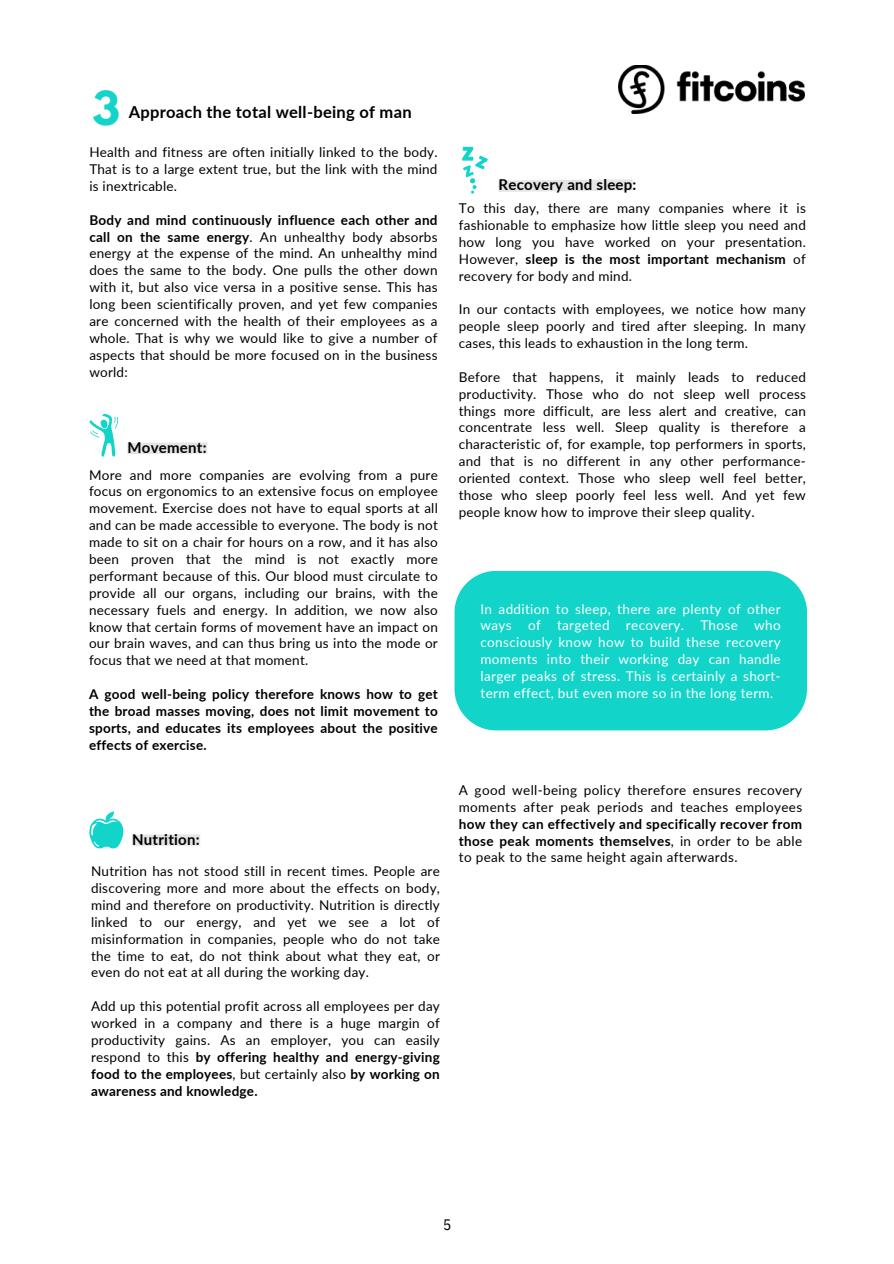
<style>
.page{position:relative;width:894px;height:1264px;background:#fff}
.page>*{position:absolute;margin:0;border:0;box-sizing:border-box;transform-origin:0 0}
.t1{font:700 41.4px "League Spartan";color:#12d4c9}
.t2{font:700 16.5px "Lato";letter-spacing:.015em;color:#000}
.t3{font:15.15px "IBM Plex Sans Cond";color:#000}
.t4{font:700 15px "Lato";letter-spacing:.015em;color:#000}
.t5{font:13.5px/16.8px "Lato";letter-spacing:.015em;color:#000;text-align:justify}
.t6{font:700 13.5px/16.8px "Lato";letter-spacing:.02em;color:#000;text-align:justify}
.t7{font:13.5px/16.8px "Lato";letter-spacing:.025em;color:#fff;text-align:justify}
.s1{font-weight:700}
.s2{font-weight:400}
</style>
<div class="page">
<div style="left:454px;top:571px;width:352px;height:159px;background:#12d4c9;border-radius:42px"></div>
<svg style="left:89px;top:414px;width:118px;height:43px"></svg>
<svg style="left:462px;top:147px;width:171px;height:47px"></svg>
<img style="left:618px;top:65px;width:186px;height:48px">
<svg style="left:89px;top:811px;width:34px;height:37px"></svg>
<div style="left:132px;top:834px;width:68px;height:11px;background:#e6e5e5"></div>
<h1 class="t1" style="left:92px;top:88px;width:29px">3</h1>
<p class="t2" style="left:129px;top:102px;width:284px">Approach the total well-being of man</p>
<p class="t5" style="left:89px;top:143px;width:349px">Health and fitness are often initially linked to the body.<br>That is to a large extent true, but the link with the mind is inextricable.</p>
<p class="t5" style="left:89px;top:211px;width:349px"><span class="s1">Body and mind continuously influence each other and call on the same energy</span>. An unhealthy body absorbs energy at the expense of the mind. An unhealthy mind does the same to the body. One pulls the other down with it, but also vice versa in a positive sense. This has long been scientifically proven, and yet few companies are concerned with the health of their employees as a whole. That is why we would like to give a number of aspects that should be more focused on in the business world:</p>
<p class="t4" style="left:127px;top:438px;width:81px">Movement:</p>
<p class="t5" style="left:89px;top:466px;width:350px">More and more companies are evolving from a pure focus on ergonomics to an extensive focus on employee movement. Exercise does not have to equal sports at all and can be made accessible to everyone. The body is not made to sit on a chair for hours on a row, and it has also been proven that the mind is not exactly more performant because of this. Our blood must circulate to provide all our organs, including our brains, with the necessary fuels and energy. In addition, we now also know that certain forms of movement have an impact on our brain waves, and can thus bring us into the mode or focus that we need at that moment.</p>
<p class="t6" style="left:89px;top:685px;width:350px">A good well-being policy therefore knows how to get the broad masses moving, does not limit movement to sports, and educates its employees about the positive effects of exercise.</p>
<p class="t4" style="left:132px;top:830px;width:69px">Nutrition:</p>
<p class="t5" style="left:91px;top:862px;width:350px">Nutrition has not stood still in recent times. People are discovering more and more about the effects on body, mind and therefore on productivity. Nutrition is directly linked to our energy, and yet we see a lot of misinformation in companies, people who do not take the time to eat, do not think about what they eat, or even do not eat at all during the working day.</p>
<p class="t5" style="left:91px;top:997px;width:350px">Add up this potential profit across all employees per day worked in a company and there is a huge margin of productivity gains. As an employer, you can easily respond to this <span class="s1">by offering healthy and energy-giving food to the employees</span>, but certainly also <span class="s1">by working on awareness and knowledge.</span></p>
<p class="t4" style="left:498px;top:175px;width:139px">Recovery and sleep:</p>
<p class="t5" style="left:458px;top:199px;width:348px">To this day, there are many companies where it is fashionable to emphasize how little sleep you need and how long you have worked on your presentation.<br>However, <span class="s1">sleep is the most important mechanism</span> of recovery for body and mind.</p>
<p class="t5" style="left:458px;top:301px;width:348px">In our contacts with employees, we notice how many people sleep poorly and tired after sleeping. In many cases, this leads to exhaustion in the long term.</p>
<p class="t5" style="left:458px;top:368px;width:348px">Before that happens, it mainly leads to reduced productivity. Those who do not sleep well process things more difficult, are less alert and creative, can concentrate less well. Sleep quality is therefore a characteristic of, for example, top performers in sports, and that is no different in any other performance&shy;oriented context. Those who sleep well feel better, those who sleep poorly feel less well. And yet few people know how to improve their sleep quality.</p>
<p class="t7" style="left:480px;top:600px;width:301px">In addition to sleep, there are plenty of other ways of targeted recovery. Those who consciously know how to build these recovery moments into their working day can handle larger peaks of stress. This is certainly a short&shy;term effect, but even more so in the long term.</p>
<p class="t5" style="left:458px;top:781px;width:345px">A good well-being policy therefore ensures recovery moments after peak periods and teaches employees</p>
<p class="t6" style="left:458px;top:815px;width:345px">how they can effectively and specifically recover from those peak moments themselves<span class="s2">, in order to be able to peak to the same height again afterwards.</span></p>
<p class="t3" style="left:443px;top:1214px;width:10px">5</p>
</div>
